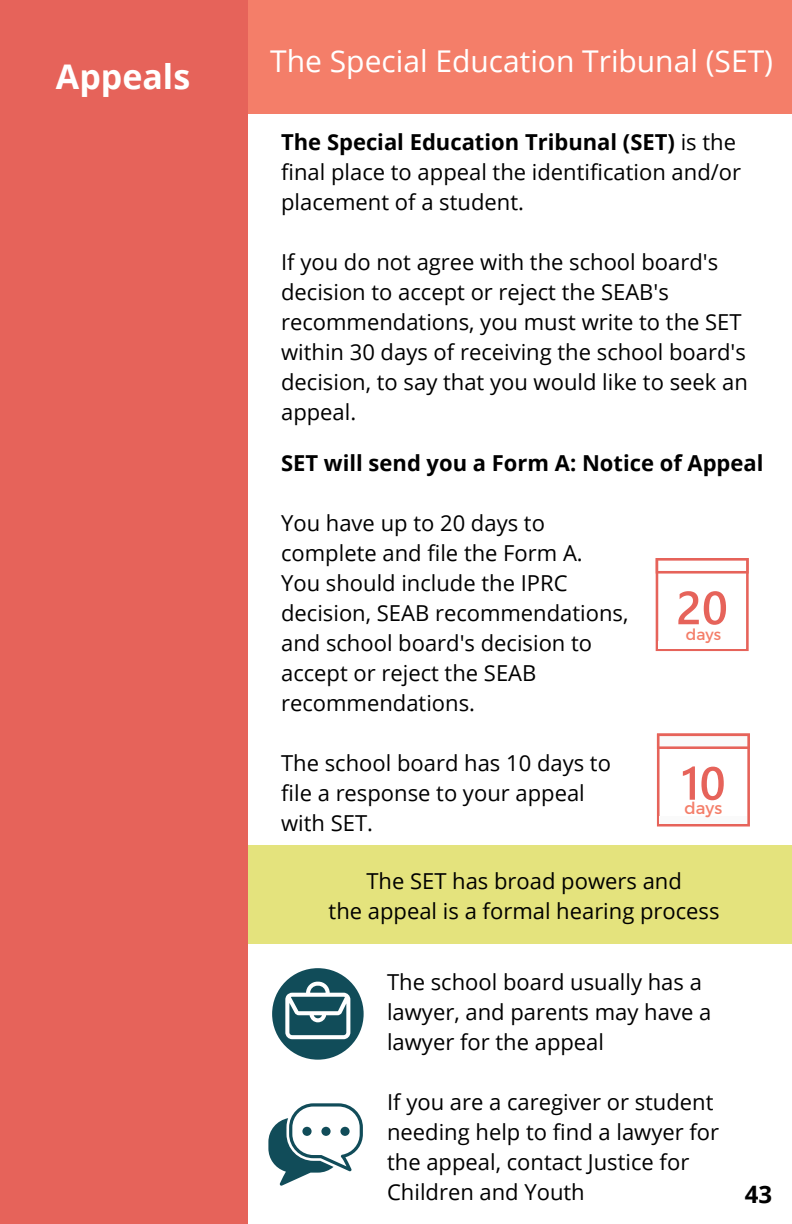
<style>
.page{position:relative;width:792px;height:1224px;background:#fff}
.page>*{position:absolute;margin:0;border:0;box-sizing:border-box;transform-origin:0 0}
.t1{font:700 34px "Open Sans";color:#fff}
.t2{font:30px "Open Sans";color:#fff}
.t3{font:700 24px "Open Sans";color:#000}
.t4{font:22px/30px "Open Sans";color:#000}
.t5{font:700 22px "Open Sans";color:#000}
.t6{font:16.6px "Montserrat";color:#f47e69}
.t7{font:15.6px "Montserrat";color:#f47e69}
.s1{font-weight:700}
</style>
<div class="page">
<div style="left:238px;top:0;width:554px;height:114px;background:#f47e69"></div>
<div style="left:201px;top:845px;width:591px;height:99px;background:#e4e37d"></div>
<div style="left:0;top:0;width:247px;height:1224px;background:#e6635a"></div>
<svg style="left:269px;top:1103px;width:94px;height:83px"></svg>
<svg style="left:272px;top:968px;width:92px;height:92px"></svg>
<svg style="left:657px;top:734px;width:93px;height:93px"></svg>
<svg style="left:656px;top:558px;width:93px;height:93px"></svg>
<h1 class="t1" style="left:56px;top:53px;width:136px">Appeals</h1>
<h2 class="t2" style="left:270px;top:40px;width:504px">The Special Education Tribunal (SET)</h2>
<p class="t4" style="left:281px;top:126px;width:462px"><span class="s1">The Special Education Tribunal (SET)</span> is the final place to appeal the identification and/or placement of a student.</p>
<p class="t4" style="left:281px;top:246px;width:468px">If you do not agree with the school board's decision to accept or reject the SEAB's recommendations, you must write to the SET within 30 days of receiving the school board's decision, to say that you would like to seek an appeal.</p>
<p class="t5" style="left:281px;top:447px;width:484px">SET will send you a Form A: Notice of Appeal</p>
<p class="t4" style="left:281px;top:507px;width:349px">You have up to 20 days to complete and file the Form A.<br>You should include the IPRC decision, SEAB recommendations, and school board's decision to accept or reject the SEAB recommendations.</p>
<p class="t7" style="left:686px;top:624px;width:37px">days</p>
<p class="t4" style="left:281px;top:747px;width:331px">The school board has 10 days to file a response to your appeal with SET.</p>
<p class="t6" style="left:685px;top:797px;width:39px">days</p>
<p class="t4" style="left:329px;top:865px;width:392px;text-align:center">The SET has broad powers and<br>the appeal is a formal hearing process</p>
<p class="t4" style="left:387px;top:966px;width:326px">The school board usually has a lawyer, and parents may have a lawyer for the appeal</p>
<p class="t4" style="left:387px;top:1086px;width:334px">If you are a caregiver or student needing help to find a lawyer for the appeal, contact Justice for<br>Children and Youth</p>
<p class="t3" style="left:745px;top:1177px;width:29px">43</p>
</div>
